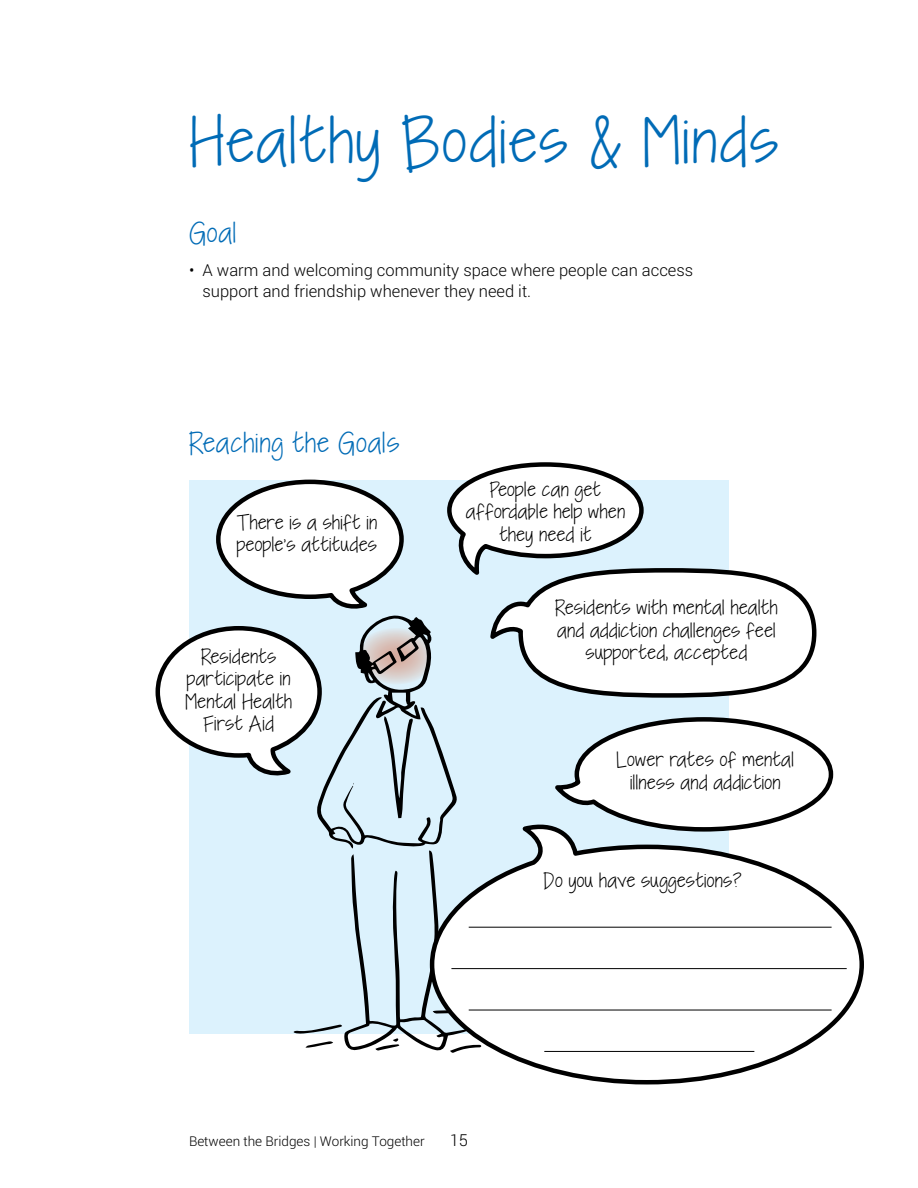
<style>
.page{position:relative;width:918px;height:1188px;background:#fff}
.page>*{position:absolute;margin:0;border:0;box-sizing:border-box;transform-origin:0 0}
.t1{font:48px "KGI Need A Font";letter-spacing:.05em;color:#006bb6}
.t2{font:21px "KGI Need A Font";letter-spacing:.05em;color:#006bb6}
.t3{font:300 16.5px/21px "Roboto";color:#000}
.t4{font:15px/22.5px "KGI Need A Font";letter-spacing:.03em;color:#000;text-align:center}
.t5{font:300 13.5px "Roboto";color:#000}
</style>
<div class="page">
<svg style="left:155px;top:462px;width:679px;height:589px"></svg>
<svg style="left:428px;top:821px;width:436px;height:264px"></svg>
<hr style="left:469px;top:927px;width:363px;height:1px;background:#000">
<hr style="left:451px;top:968px;width:396px;height:1px;background:#000">
<hr style="left:469px;top:1010px;width:363px;height:1px;background:#000">
<hr style="left:544px;top:1051px;width:210px;height:1px;background:#000">
<h1 class="t1" style="left:189px;top:103px;width:591px">Healthy Bodies &amp; Minds</h1>
<h2 class="t2" style="left:189px;top:216px;width:49px">Goal</h2>
<p class="t3" style="left:202px;top:259px;width:492px;text-indent:-13px">• A warm and welcoming community space where people can access support and friendship whenever they need it.</p>
<h2 class="t2" style="left:189px;top:426px;width:212px">Reaching the Goals</h2>
<p class="t4" style="left:236px;top:512px;width:142px;text-align:left">There is a shift in people’s attitudes</p>
<p class="t4" style="left:185px;top:646px;width:108px">Residents participate in<br>Mental Health<br>First Aid</p>
<p class="t4" style="left:466px;top:478px;width:160px">People can get affordable help when they need it</p>
<p class="t4" style="left:555px;top:597px;width:224px">Residents with mental health and addiction challenges feel supported, accepted</p>
<p class="t4" style="left:617px;top:749px;width:179px">Lower rates of mental illness and addiction</p>
<p class="t4" style="left:544px;top:870px;width:200px">Do you have suggestions?</p>
<p class="t5" style="left:189px;top:1132px;width:237px">Between the Bridges | Working Together</p>
<p class="t3" style="left:450px;top:1129px;width:20px">15</p>
</div>
